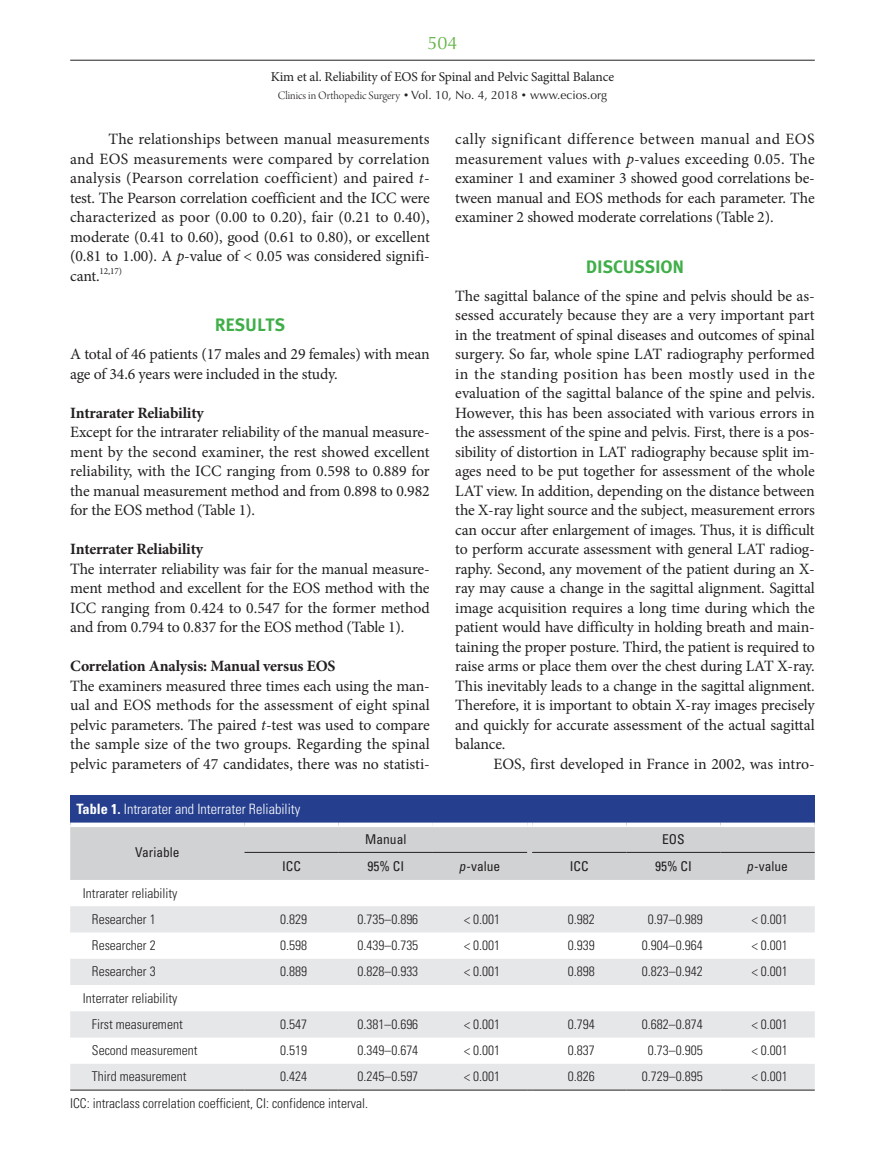
<style>
.page{position:relative;width:885px;height:1170px;background:#fff}
.page>*{position:absolute;margin:0;border:0;box-sizing:border-box;transform-origin:0 0}
.t1{font:700 18px "Meta Plus";letter-spacing:-.01em;color:#40ae49}
.t2{font:18px "Optima LT Std";color:#63b445}
.t3{font:15.75px/19.5px "Minion Pro";letter-spacing:-.01em;color:#231f20;text-align:justify}
.t4{font:700 15.75px "Minion Pro";letter-spacing:-.015em;color:#231f20}
.t5{font:300 condensed 14.25px "Univers LT Std";color:#fff}
.t6{font:300 condensed 13.5px/26.2px "Univers LT Std";color:#231f20}
.t7{font:13.5px "Minion Pro";letter-spacing:-.01em;color:#231f20}
.t8{font:condensed 13.5px "Univers LT Std";color:#231f20}
.t9{font:12px "Optima LT Std";color:#231f20}
.t10{font:9.15px "Minion Pro";color:#231f20}
.s1{font-family:"Arno Pro Light Display"}
.s2{font-size:9px}
.s3{font-style:italic}
.s4{font-weight:700}
</style>
<div class="page">
<hr style="left:70px;top:60px;width:744px;height:1px;background:#231f20">
<div style="left:70px;top:795px;width:744px;height:29px;background:#253f8e"></div>
<svg style="left:70px;top:906px;width:744px;height:183px;fill:#e6e7e9"></svg>
<svg style="left:70px;top:822px;width:744px;height:57px;background:#d1d3d5"></svg>
<div style="left:532px;top:822px;width:94px;height:5px;background:#fff"></div>
<div style="left:626px;top:822px;width:94px;height:5px;background:#fff"></div>
<div style="left:720px;top:822px;width:94px;height:5px;background:#fff"></div>
<hr style="left:70px;top:1089px;width:174px;height:1px;background:#231f20">
<hr style="left:244px;top:1089px;width:95px;height:1px;background:#231f20">
<hr style="left:339px;top:1089px;width:94px;height:1px;background:#231f20">
<hr style="left:433px;top:1089px;width:94px;height:1px;background:#231f20">
<hr style="left:532px;top:1089px;width:94px;height:1px;background:#231f20">
<hr style="left:626px;top:1089px;width:94px;height:1px;background:#231f20">
<hr style="left:720px;top:1089px;width:94px;height:1px;background:#231f20">
<hr style="left:244px;top:852px;width:95px;height:1px;background:#231f20">
<hr style="left:339px;top:852px;width:94px;height:1px;background:#231f20">
<hr style="left:433px;top:852px;width:94px;height:1px;background:#231f20">
<hr style="left:532px;top:852px;width:94px;height:1px;background:#231f20">
<hr style="left:626px;top:852px;width:94px;height:1px;background:#231f20">
<hr style="left:720px;top:852px;width:94px;height:1px;background:#231f20">
<p class="t2" style="left:427px;top:32px;width:32px">504</p>
<p class="t7" style="left:271px;top:68px;width:345px">Kim et al. Reliability of EOS for Spinal and Pelvic Sagittal Balance</p>
<p class="t9" style="left:278px;top:88px;width:331px"><span class="s1">Clinics in Orthopedic Surgery</span> <span class="s2">•</span> Vol. 10, No. 4, 2018 <span class="s2">•</span> www.ecios.org</p>
<p class="t3" style="left:70px;top:130px;width:361px;text-indent:38px">The relationships between manual measurements and EOS measurements were compared by correlation analysis (Pearson correlation coefficient) and paired <span class="s3">t&shy;</span>test. The Pearson correlation coefficient and the ICC were characterized as poor (0.00 to 0.20), fair (0.21 to 0.40), moderate (0.41 to 0.60), good (0.61 to 0.80), or excellent (0.81 to 1.00). A <span class="s3">p</span>-value of &lt; 0.05 was considered signifi&shy;cant.</p>
<p class="t3" style="left:455px;top:130px;width:361px">cally significant difference between manual and EOS measurement values with <span class="s3">p</span>-values exceeding 0.05. The examiner 1 and examiner 3 showed good correlations be&shy;tween manual and EOS methods for each parameter. The examiner 2 showed moderate correlations (Table 2).</p>
<p class="t1" style="left:586px;top:256px;width:100px">DISCUSSION</p>
<p class="t3" style="left:455px;top:286px;width:361px">The sagittal balance of the spine and pelvis should be as&shy;sessed accurately because they are a very important part in the treatment of spinal diseases and outcomes of spinal surgery. So far, whole spine LAT radiography performed in the standing position has been mostly used in the evaluation of the sagittal balance of the spine and pelvis.<br>However, this has been associated with various errors in the assessment of the spine and pelvis. First, there is a pos&shy;sibility of distortion in LAT radiography because split im&shy;ages need to be put together for assessment of the whole LAT view. In addition, depending on the distance between the X-ray light source and the subject, measurement errors can occur after enlargement of images. Thus, it is difficult to perform accurate assessment with general LAT radiog&shy;raphy. Second, any movement of the patient during an X&shy;ray may cause a change in the sagittal alignment. Sagittal image acquisition requires a long time during which the patient would have difficulty in holding breath and main&shy;taining the proper posture. Third, the patient is required to raise arms or place them over the chest during LAT X-ray.<br>This inevitably leads to a change in the sagittal alignment.<br>Therefore, it is important to obtain X-ray images precisely and quickly for accurate assessment of the actual sagittal balance.</p>
<p class="t3" style="left:493px;top:754px;width:322px">EOS, first developed in France in 2002, was intro-</p>
<p class="t10" style="left:100px;top:264px;width:24px">12,17)</p>
<p class="t1" style="left:215px;top:314px;width:72px">RESULTS</p>
<p class="t3" style="left:70px;top:344px;width:361px">A total of 46 patients (17 males and 29 females) with mean age of 34.6 years were included in the study.</p>
<p class="t4" style="left:70px;top:401px;width:135px">Intrarater Reliability</p>
<p class="t3" style="left:70px;top:422px;width:361px">Except for the intrarater reliability of the manual measure&shy;ment by the second examiner, the rest showed excellent reliability, with the ICC ranging from 0.598 to 0.889 for the manual measurement method and from 0.898 to 0.982 for the EOS method (Table 1).</p>
<p class="t4" style="left:70px;top:538px;width:134px">Interrater Reliability</p>
<p class="t3" style="left:70px;top:559px;width:361px">The interrater reliability was fair for the manual measure&shy;ment method and excellent for the EOS method with the ICC ranging from 0.424 to 0.547 for the former method and from 0.794 to 0.837 for the EOS method (Table 1).</p>
<p class="t4" style="left:70px;top:655px;width:267px">Correlation Analysis: Manual versus EOS</p>
<p class="t3" style="left:70px;top:676px;width:361px">The examiners measured three times each using the man&shy;ual and EOS methods for the assessment of eight spinal pelvic parameters. The paired <span class="s3">t</span>-test was used to compare the sample size of the two groups. Regarding the spinal pelvic parameters of 47 candidates, there was no statisti-</p>
<p class="t5" style="left:77px;top:800px;width:225px"><span class="s4">Table 1.</span> Intrarater and Interrater Reliability</p>
<p class="t8" style="left:135px;top:844px;width:46px">Variable</p>
<p class="t8" style="left:365px;top:830px;width:43px">Manual</p>
<p class="t8" style="left:662px;top:830px;width:24px">EOS</p>
<p class="t6" style="left:92px;top:879px;width:87px;text-indent:-9px">Intrarater reliability<br>Researcher 1</p>
<p class="t8" style="left:282px;top:857px;width:20px">ICC</p>
<p class="t8" style="left:367px;top:857px;width:38px">95% CI</p>
<p class="t8" style="left:459px;top:857px;width:43px"><span class="s3">p</span>-value</p>
<p class="t8" style="left:570px;top:857px;width:20px">ICC</p>
<p class="t8" style="left:655px;top:857px;width:38px">95% CI</p>
<p class="t8" style="left:746px;top:857px;width:43px"><span class="s3">p</span>-value</p>
<p class="t6" style="left:280px;top:905px;width:28px">0.829</p>
<p class="t6" style="left:357px;top:905px;width:62px">0.735–0.896</p>
<p class="t6" style="left:464px;top:905px;width:37px">&lt; 0.001</p>
<p class="t6" style="left:568px;top:905px;width:28px">0.982</p>
<p class="t6" style="left:648px;top:905px;width:56px">0.97–0.989</p>
<p class="t6" style="left:751px;top:905px;width:37px">&lt; 0.001</p>
<p class="t6" style="left:92px;top:932px;width:65px">Researcher 2</p>
<p class="t6" style="left:280px;top:932px;width:28px">0.598</p>
<p class="t6" style="left:357px;top:932px;width:62px">0.439–0.735</p>
<p class="t6" style="left:464px;top:932px;width:37px">&lt; 0.001</p>
<p class="t6" style="left:568px;top:932px;width:28px">0.939</p>
<p class="t6" style="left:642px;top:932px;width:62px">0.904–0.964</p>
<p class="t6" style="left:751px;top:932px;width:37px">&lt; 0.001</p>
<p class="t6" style="left:92px;top:958px;width:65px">Researcher 3</p>
<p class="t6" style="left:280px;top:958px;width:28px">0.889</p>
<p class="t6" style="left:357px;top:958px;width:62px">0.828–0.933</p>
<p class="t6" style="left:464px;top:958px;width:37px">&lt; 0.001</p>
<p class="t6" style="left:568px;top:958px;width:28px">0.898</p>
<p class="t6" style="left:642px;top:958px;width:62px">0.823–0.942</p>
<p class="t6" style="left:751px;top:958px;width:37px">&lt; 0.001</p>
<p class="t6" style="left:92px;top:984px;width:92px;text-indent:-9px">Interrater reliability<br>First measurement</p>
<p class="t6" style="left:280px;top:1010px;width:28px">0.547</p>
<p class="t6" style="left:357px;top:1010px;width:62px">0.381–0.696</p>
<p class="t6" style="left:464px;top:1010px;width:37px">&lt; 0.001</p>
<p class="t6" style="left:568px;top:1010px;width:28px">0.794</p>
<p class="t6" style="left:642px;top:1010px;width:62px">0.682–0.874</p>
<p class="t6" style="left:751px;top:1010px;width:37px">&lt; 0.001</p>
<p class="t6" style="left:92px;top:1037px;width:107px">Second measurement</p>
<p class="t6" style="left:280px;top:1037px;width:28px">0.519</p>
<p class="t6" style="left:357px;top:1037px;width:62px">0.349–0.674</p>
<p class="t6" style="left:464px;top:1037px;width:37px">&lt; 0.001</p>
<p class="t6" style="left:568px;top:1037px;width:28px">0.837</p>
<p class="t6" style="left:648px;top:1037px;width:56px">0.73–0.905</p>
<p class="t6" style="left:751px;top:1037px;width:37px">&lt; 0.001</p>
<p class="t6" style="left:92px;top:1063px;width:96px">Third measurement</p>
<p class="t6" style="left:280px;top:1063px;width:28px">0.424</p>
<p class="t6" style="left:357px;top:1063px;width:62px">0.245–0.597</p>
<p class="t6" style="left:464px;top:1063px;width:37px">&lt; 0.001</p>
<p class="t6" style="left:568px;top:1063px;width:28px">0.826</p>
<p class="t6" style="left:642px;top:1063px;width:62px">0.729–0.895</p>
<p class="t6" style="left:751px;top:1063px;width:37px">&lt; 0.001</p>
<p class="t6" style="left:70px;top:1089px;width:299px">ICC: intraclass correlation coefficient, CI: confidence interval.</p>
</div>
